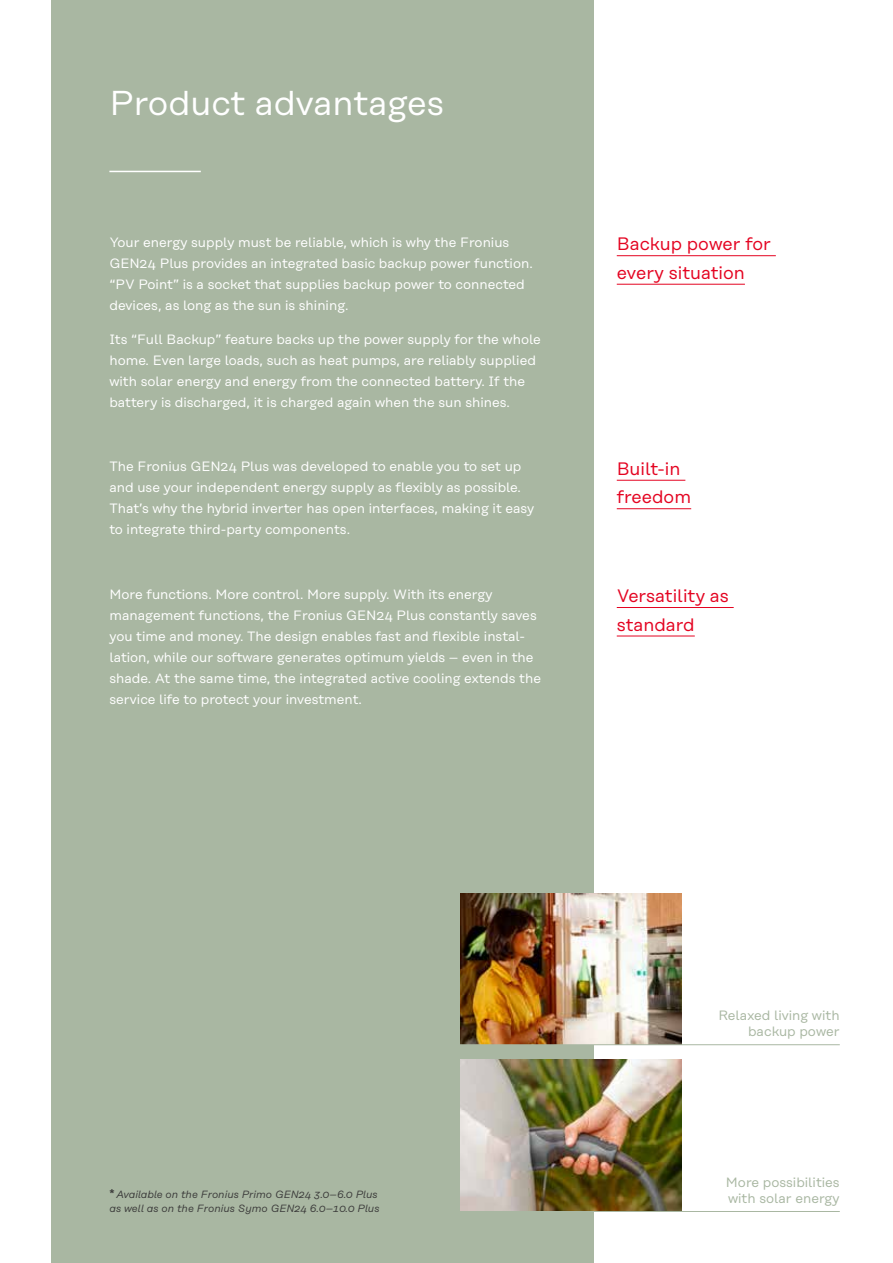
<style>
.page{position:relative;width:893px;height:1263px;background:#fff}
.page>*{position:absolute;margin:0;border:0;box-sizing:border-box;transform-origin:0 0}
.t1{font:34.5px "Rational Text";color:#fff}
.t2{font:18px/28.5px "Rational Text";color:#e40421}
.t3{font:13.5px/21px "Rational Text";color:#fff}
.t4{font:13.5px/16.5px "Rational Text";color:#a9b7a2;text-align:right}
.t5{font:italic 10.5px/13.5px "Rational Text";color:#3c3c3b}
.s1{font-weight:600;font-style:normal;font-size:12px}
</style>
<div class="page">
<div style="left:51px;top:0;width:543px;height:1263px;background:#a9b7a2"></div>
<hr style="left:617px;top:607px;width:117px;height:1px;background:#e40421">
<hr style="left:617px;top:636px;width:78px;height:1px;background:#e40421">
<hr style="left:109px;top:171px;width:92px;height:1px;background:#fff">
<hr style="left:617px;top:255px;width:159px;height:1px;background:#e40421">
<hr style="left:617px;top:284px;width:128px;height:1px;background:#e40421">
<hr style="left:617px;top:480px;width:68px;height:1px;background:#e40421">
<hr style="left:617px;top:508px;width:74px;height:1px;background:#e40421">
<img style="left:461px;top:893px;width:220px;height:151px">
<hr style="left:443px;top:1044px;width:396px;height:1px;background:#a9b7a2">
<img style="left:461px;top:1060px;width:220px;height:151px">
<hr style="left:443px;top:1211px;width:396px;height:1px;background:#a9b7a2">
<h1 class="t1" style="left:109px;top:83px;width:336px">Product advantages</h1>
<p class="t3" style="left:109px;top:232px;width:425px">Your energy supply must be reliable, which is why the Fronius GEN24 Plus provides an integrated basic backup power function. “PV Point” is a socket that supplies backup power to connected devices, as long as the sun is shining.</p>
<p class="t3" style="left:109px;top:328px;width:433px">Its “Full Backup” feature backs up the power supply for the whole home. Even large loads, such as heat pumps, are reliably supplied with solar energy and energy from the connected battery. If the battery is discharged, it is charged again when the sun shines.</p>
<p class="t3" style="left:109px;top:456px;width:426px">The Fronius GEN24 Plus was developed to enable you to set up and use your independent energy supply as flexibly as possible.<br>That’s why the hybrid inverter has open interfaces, making it easy to integrate third-party components.</p>
<h2 class="t2" style="left:617px;top:230px;width:156px">Backup power for every situation</h2>
<h2 class="t2" style="left:617px;top:454px;width:76px">Built-in freedom</h2>
<p class="t3" style="left:109px;top:583px;width:433px">More functions. More control. More supply. With its energy management functions, the Fronius GEN24 Plus constantly saves you time and money. The design enables fast and flexible instal&shy;lation, while our software generates optimum yields – even in the shade. At the same time, the integrated active cooling extends the service life to protect your investment.</p>
<h2 class="t2" style="left:617px;top:582px;width:114px">Versatility as standard</h2>
<p class="t5" style="left:109px;top:1188px;width:272px"><span class="s1">*</span> Available on the Fronius Primo GEN24 3.0–6.0 Plus as well as on the Fronius Symo GEN24 6.0–10.0 Plus</p>
<p class="t4" style="left:718px;top:1007px;width:123px">Relaxed living with backup power</p>
<p class="t4" style="left:726px;top:1173px;width:115px;text-align:left">More possibilities with solar energy</p>
</div>
